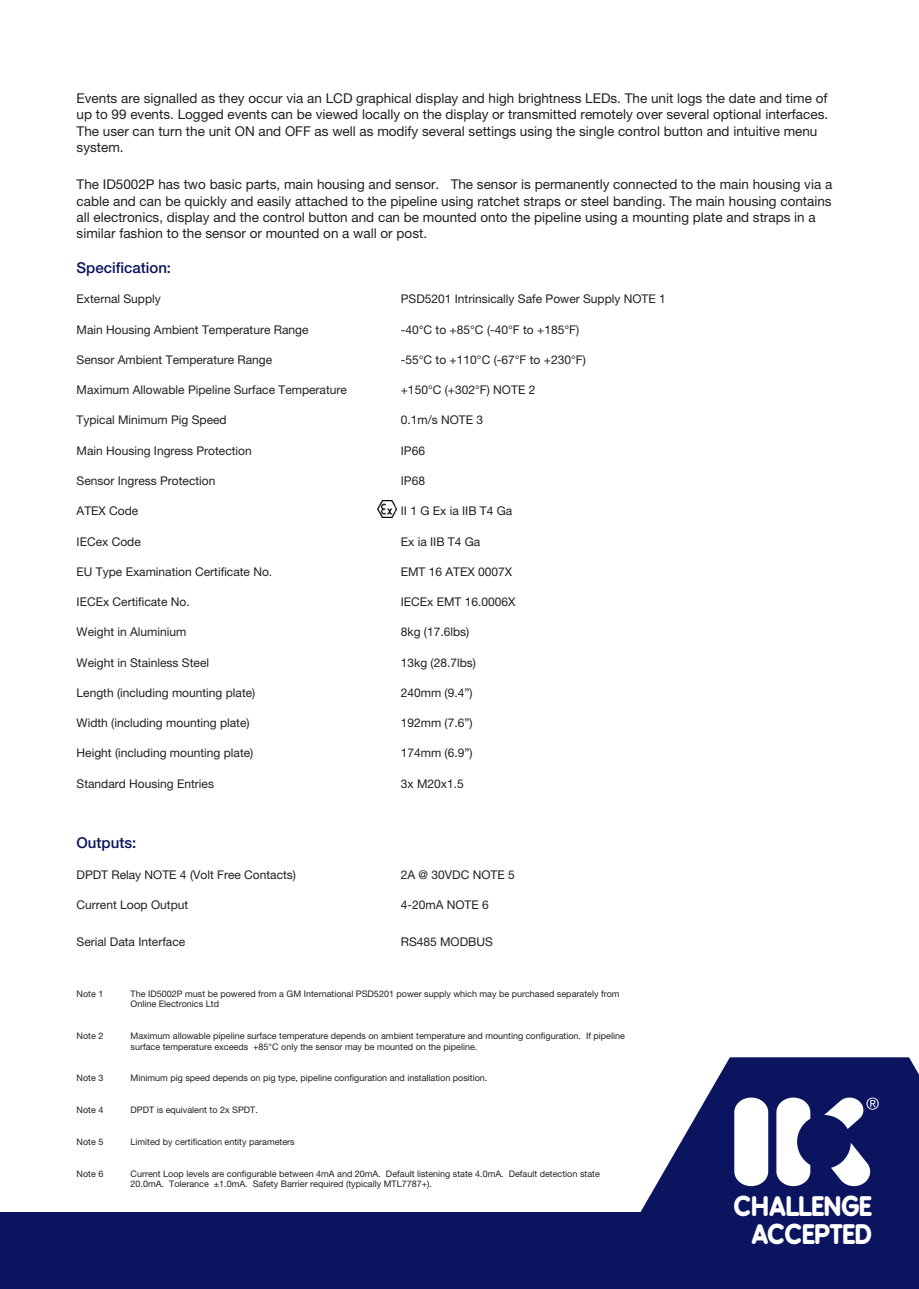
<style>
.page{position:relative;width:919px;height:1289px;background:#fff}
.page>*{position:absolute;margin:0;border:0;box-sizing:border-box;transform-origin:0 0}
.t1{font:700 25.5px/28.8px "B Preplay";letter-spacing:-.005em;color:#fff;text-align:right}
.t2{font:500 15px "Helvetica Neue LT Pro";color:#0b145e}
.t3{font:13.5px/16.2px "Helvetica Neue LT Pro";color:#231f20}
.t4{font:12px "Helvetica Neue LT Pro";color:#231f20}
.t5{font:9px/10.5px "Helvetica Neue LT Pro";color:#231f20}
</style>
<div class="page">
<div style="left:0;top:1212px;width:918px;height:76px;background:#0b145e"></div>
<svg style="left:640px;top:1057px;width:278px;height:155px;fill:#0b145e"></svg>
<img style="left:377px;top:500px;width:20px;height:17px">
<svg style="left:734px;top:1096px;width:144px;height:90px"></svg>
<p class="t3" style="left:77px;top:90px;width:753px">Events are signalled as they occur via an LCD graphical display and high brightness LEDs. The unit logs the date and time of up to 99 events. Logged events can be viewed locally on the display or transmitted remotely over several optional interfaces.<br>The user can turn the unit ON and OFF as well as modify several settings using the single control button and intuitive menu system.</p>
<p class="t3" style="left:77px;top:176px;width:757px">The ID5002P has two basic parts, main housing and sensor. The sensor is permanently connected to the main housing via a cable and can be quickly and easily attached to the pipeline using ratchet straps or steel banding. The main housing contains all electronics, display and the control button and can be mounted onto the pipeline using a mounting plate and straps in a similar fashion to the sensor or mounted on a wall or post.</p>
<p class="t2" style="left:77px;top:259px;width:96px">Specification:</p>
<p class="t4" style="left:77px;top:292px;width:86px">External Supply</p>
<p class="t4" style="left:401px;top:292px;width:266px">PSD5201 Intrinsically Safe Power Supply NOTE 1</p>
<p class="t4" style="left:77px;top:322px;width:233px">Main Housing Ambient Temperature Range</p>
<p class="t4" style="left:401px;top:322px;width:180px">-40°C to +85°C (-40°F to +185°F)</p>
<p class="t4" style="left:77px;top:352px;width:197px">Sensor Ambient Temperature Range</p>
<p class="t4" style="left:401px;top:352px;width:186px">-55°C to +110°C (-67°F to +230°F)</p>
<p class="t4" style="left:77px;top:383px;width:272px">Maximum Allowable Pipeline Surface Temperature</p>
<p class="t4" style="left:401px;top:383px;width:136px">+150°C (+302°F) NOTE 2</p>
<p class="t4" style="left:77px;top:413px;width:152px">Typical Minimum Pig Speed</p>
<p class="t4" style="left:401px;top:413px;width:84px">0.1m/s NOTE 3</p>
<p class="t4" style="left:77px;top:443px;width:177px">Main Housing Ingress Protection</p>
<p class="t4" style="left:401px;top:443px;width:26px">IP66</p>
<p class="t4" style="left:77px;top:473px;width:140px">Sensor Ingress Protection</p>
<p class="t4" style="left:401px;top:473px;width:26px">IP68</p>
<p class="t4" style="left:77px;top:504px;width:63px">ATEX Code</p>
<p class="t4" style="left:401px;top:504px;width:113px">II 1 G Ex ia IIB T4 Ga</p>
<p class="t4" style="left:77px;top:534px;width:66px">IECex Code</p>
<p class="t4" style="left:401px;top:534px;width:81px">Ex ia IIB T4 Ga</p>
<p class="t4" style="left:77px;top:564px;width:197px">EU Type Examination Certificate No.</p>
<p class="t4" style="left:401px;top:564px;width:113px">EMT 16 ATEX 0007X</p>
<p class="t4" style="left:77px;top:594px;width:115px">IECEx Certificate No.</p>
<p class="t4" style="left:401px;top:594px;width:116px">IECEx EMT 16.0006X</p>
<p class="t4" style="left:77px;top:625px;width:111px">Weight in Aluminium</p>
<p class="t4" style="left:401px;top:625px;width:70px">8kg (17.6lbs)</p>
<p class="t4" style="left:77px;top:655px;width:134px">Weight in Stainless Steel</p>
<p class="t4" style="left:401px;top:655px;width:77px">13kg (28.7lbs)</p>
<p class="t4" style="left:77px;top:685px;width:180px">Length (including mounting plate)</p>
<p class="t4" style="left:401px;top:685px;width:73px">240mm (9.4”)</p>
<p class="t4" style="left:77px;top:715px;width:174px">Width (including mounting plate)</p>
<p class="t4" style="left:401px;top:715px;width:73px">192mm (7.6”)</p>
<p class="t4" style="left:77px;top:746px;width:178px">Height (including mounting plate)</p>
<p class="t4" style="left:401px;top:746px;width:73px">174mm (6.9”)</p>
<p class="t4" style="left:77px;top:776px;width:139px">Standard Housing Entries</p>
<p class="t4" style="left:401px;top:776px;width:64px">3x M20x1.5</p>
<p class="t2" style="left:77px;top:834px;width:61px">Outputs:</p>
<p class="t4" style="left:77px;top:867px;width:221px">DPDT Relay NOTE 4 (Volt Free Contacts)</p>
<p class="t4" style="left:401px;top:867px;width:115px">2A @ 30VDC NOTE 5</p>
<p class="t4" style="left:77px;top:897px;width:113px">Current Loop Output</p>
<p class="t4" style="left:401px;top:897px;width:90px">4-20mA NOTE 6</p>
<p class="t4" style="left:77px;top:934px;width:110px">Serial Data Interface</p>
<p class="t4" style="left:401px;top:934px;width:94px">RS485 MODBUS</p>
<p class="t5" style="left:77px;top:988px;width:28px">Note 1</p>
<p class="t5" style="left:131px;top:988px;width:490px">The ID5002P must be powered from a GM International PSD5201 power supply which may be purchased separately from<br>Online Electronics Ltd</p>
<p class="t5" style="left:77px;top:1030px;width:28px">Note 2</p>
<p class="t5" style="left:131px;top:1030px;width:495px">Maximum allowable pipeline surface temperature depends on ambient temperature and mounting configuration. If pipeline surface temperature exceeds +85°C only the sensor may be mounted on the pipeline.</p>
<p class="t5" style="left:77px;top:1072px;width:28px">Note 3</p>
<p class="t5" style="left:131px;top:1072px;width:358px">Minimum pig speed depends on pig type, pipeline configuration and installation position.</p>
<p class="t5" style="left:77px;top:1104px;width:28px">Note 4</p>
<p class="t5" style="left:131px;top:1104px;width:129px">DPDT is equivalent to 2x SPDT.</p>
<p class="t5" style="left:77px;top:1136px;width:28px">Note 5</p>
<p class="t5" style="left:131px;top:1136px;width:166px">Limited by certification entity parameters</p>
<p class="t5" style="left:77px;top:1168px;width:28px">Note 6</p>
<p class="t5" style="left:131px;top:1168px;width:470px">Current Loop levels are configurable between 4mA and 20mA. Default listening state 4.0mA. Default detection state<br>20.0mA. Tolerance ±1.0mA. Safety Barrier required (typically MTL7787+).</p>
<p class="t1" style="left:733px;top:1191px;width:140px">CHALLENGE<br>ACCEPTED</p>
</div>
